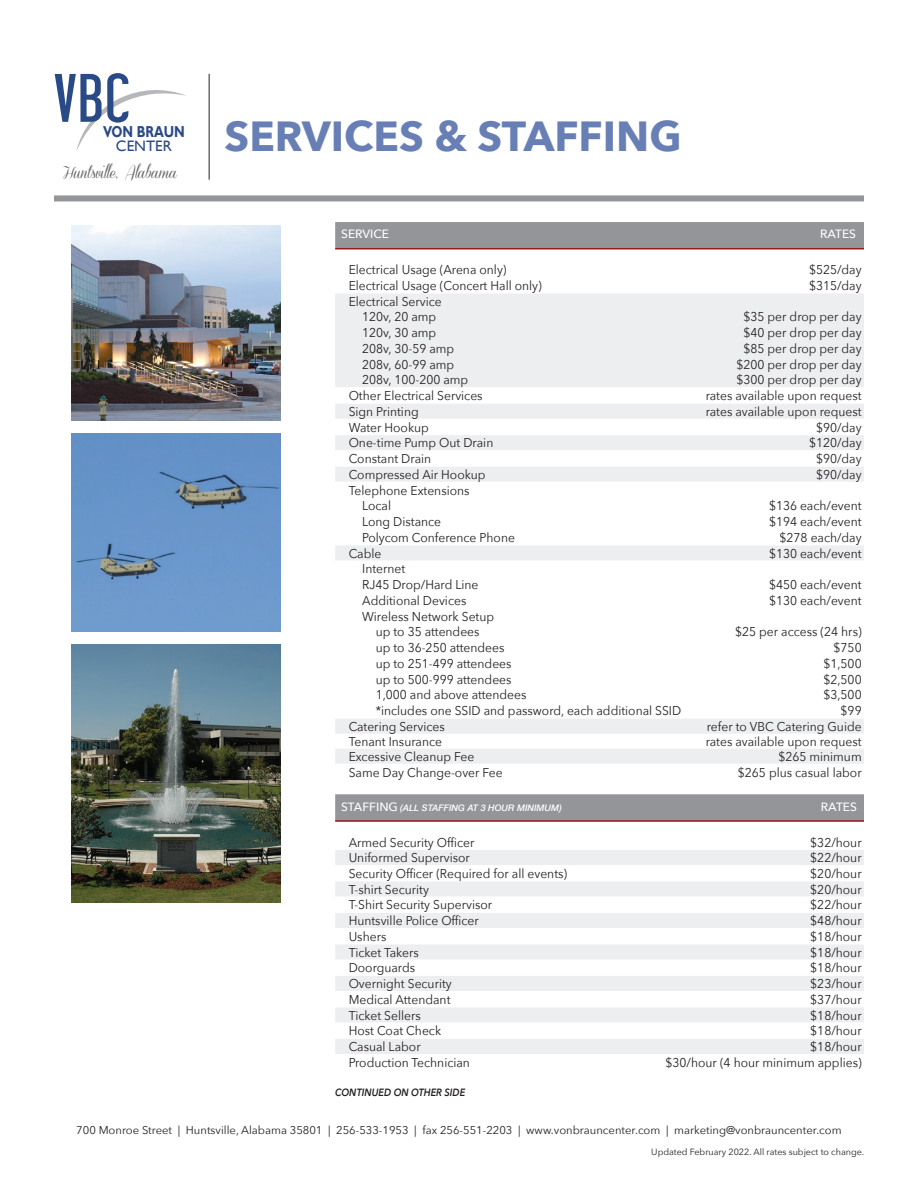
<style>
.page{position:relative;width:918px;height:1188px;background:#fff}
.page>*{position:absolute;margin:0;border:0;box-sizing:border-box;transform-origin:0 0}
.t1{font:61.2px "Libel Suit";color:#2a4987;scale:1.13 1}
.t2{font:700 42px "Avenir Next";color:#677fb5}
.t3{font:700 15.9px "Gill Sans";color:#2a4987;scale:.8 1}
.t4{font:15.15px "Gill Sans";color:#2a4987}
.t5{font:14.1px "Coneria Script Demo";color:#636366}
.t6{font:12.75px/15.8px "Avenir Next";color:#231f20;scale:.95 1}
.t7{font:500 12px "Avenir Next";color:#fff}
.t8{font:11.25px "Avenir Next";color:#231f20}
.t9{font:italic 600 10.5px "Avenir Next";color:#231f20;scale:.9 1}
.t10{font:9px "Avenir Next";color:#231f20}
.t11{font:italic 500 9px "Helvetica Neue";color:#fff}
.s1{font-family:"Avenir Next";font-style:normal;font-size:12px}
</style>
<div class="page">
<div style="left:54px;top:195px;width:810px;height:6px;background:#939598"></div>
<svg style="left:76px;top:90px;width:110px;height:61px"></svg>
<hr style="left:208px;top:74px;width:2px;height:106px;background:#6c6d70">
<div style="left:335px;top:300px;width:529px;height:80px;background:#edeef0"></div>
<img style="left:72px;top:645px;width:209px;height:258px">
<div style="left:335px;top:222px;width:529px;height:27px;background:#939598"></div>
<hr style="left:335px;top:248px;width:529px;height:1px;background:#951a1d">
<div style="left:335px;top:293px;width:529px;height:15px;background:#edeef0"></div>
<div style="left:335px;top:372px;width:529px;height:15px;background:#edeef0"></div>
<div style="left:335px;top:404px;width:529px;height:15px;background:#edeef0"></div>
<div style="left:335px;top:435px;width:529px;height:15px;background:#edeef0"></div>
<div style="left:335px;top:467px;width:529px;height:15px;background:#edeef0"></div>
<div style="left:335px;top:545px;width:529px;height:15px;background:#edeef0"></div>
<div style="left:335px;top:719px;width:529px;height:15px;background:#edeef0"></div>
<div style="left:335px;top:749px;width:529px;height:15px;background:#edeef0"></div>
<div style="left:335px;top:794px;width:529px;height:27px;background:#939598"></div>
<hr style="left:335px;top:820px;width:529px;height:2px;background:#951a1d">
<div style="left:335px;top:850px;width:529px;height:15px;background:#edeef0"></div>
<div style="left:335px;top:881px;width:529px;height:15px;background:#edeef0"></div>
<div style="left:335px;top:913px;width:529px;height:15px;background:#edeef0"></div>
<div style="left:335px;top:944px;width:529px;height:15px;background:#edeef0"></div>
<div style="left:335px;top:976px;width:529px;height:15px;background:#edeef0"></div>
<div style="left:335px;top:1007px;width:529px;height:15px;background:#edeef0"></div>
<div style="left:335px;top:1039px;width:529px;height:15px;background:#edeef0"></div>
<img style="left:72px;top:225px;width:209px;height:195px">
<div style="left:72px;top:433px;width:209px;height:198px;background:#6995cb"></div>
<h1 class="t1" style="left:54px;top:61px;width:69px">VBC</h1>
<p class="t3" style="left:103px;top:122px;width:104px">VON BRAUN</p>
<p class="t4" style="left:116px;top:137px;width:57px">CENTER</p>
<p class="t5" style="left:63px;top:164px;width:116px">Huntsville, Alabama</p>
<h2 class="t2" style="left:225px;top:100px;width:458px">SERVICES &amp; STAFFING</h2>
<p class="t7" style="left:341px;top:224px;width:49px">SERVICE</p>
<p class="t7" style="left:820px;top:224px;width:38px">RATES</p>
<p class="t6" style="left:349px;top:261px;width:168px">Electrical Usage (Arena only)</p>
<p class="t6" style="left:809px;top:261px;width:57px">$525/day</p>
<p class="t6" style="left:349px;top:277px;width:205px">Electrical Usage (Concert Hall only)</p>
<p class="t6" style="left:809px;top:277px;width:57px">$315/day</p>
<p class="t6" style="left:362px;top:293px;width:85px;text-indent:-13px">Electrical Service<br>120v, 20 amp</p>
<p class="t6" style="left:744px;top:309px;width:126px">$35 per drop per day</p>
<p class="t6" style="left:362px;top:324px;width:80px">120v, 30 amp</p>
<p class="t6" style="left:744px;top:324px;width:126px">$40 per drop per day</p>
<p class="t6" style="left:362px;top:340px;width:98px">208v, 30-59 amp</p>
<p class="t6" style="left:744px;top:340px;width:126px">$85 per drop per day</p>
<p class="t6" style="left:362px;top:356px;width:98px">208v, 60-99 amp</p>
<p class="t6" style="left:736px;top:356px;width:133px">$200 per drop per day</p>
<p class="t6" style="left:362px;top:372px;width:113px">208v, 100-200 amp</p>
<p class="t6" style="left:736px;top:372px;width:133px">$300 per drop per day</p>
<p class="t6" style="left:349px;top:387px;width:143px">Other Electrical Services</p>
<p class="t6" style="left:706px;top:387px;width:166px">rates available upon request</p>
<p class="t6" style="left:349px;top:403px;width:75px">Sign Printing</p>
<p class="t6" style="left:706px;top:403px;width:166px">rates available upon request</p>
<p class="t6" style="left:349px;top:419px;width:86px">Water Hookup</p>
<p class="t6" style="left:816px;top:419px;width:50px">$90/day</p>
<p class="t6" style="left:349px;top:435px;width:154px">One-time Pump Out Drain</p>
<p class="t6" style="left:809px;top:435px;width:57px">$120/day</p>
<p class="t6" style="left:349px;top:450px;width:88px">Constant Drain</p>
<p class="t6" style="left:816px;top:450px;width:50px">$90/day</p>
<p class="t6" style="left:349px;top:466px;width:145px">Compressed Air Hookup</p>
<p class="t6" style="left:816px;top:466px;width:50px">$90/day</p>
<p class="t6" style="left:362px;top:482px;width:115px;text-indent:-13px">Telephone Extensions<br>Local</p>
<p class="t6" style="left:769px;top:498px;width:99px">$136 each/event</p>
<p class="t6" style="left:362px;top:513px;width:85px">Long Distance</p>
<p class="t6" style="left:769px;top:513px;width:99px">$194 each/event</p>
<p class="t6" style="left:362px;top:529px;width:162px">Polycom Conference Phone</p>
<p class="t6" style="left:780px;top:529px;width:88px">$278 each/day</p>
<p class="t6" style="left:349px;top:545px;width:36px">Cable</p>
<p class="t6" style="left:769px;top:545px;width:99px">$130 each/event</p>
<p class="t6" style="left:362px;top:561px;width:124px">Internet<br>RJ45 Drop/Hard Line</p>
<p class="t6" style="left:769px;top:576px;width:99px">$450 each/event</p>
<p class="t6" style="left:362px;top:592px;width:111px">Additional Devices</p>
<p class="t6" style="left:769px;top:592px;width:99px">$130 each/event</p>
<p class="t6" style="left:362px;top:608px;width:140px;text-align:center">Wireless Network Setup up to 35 attendees</p>
<p class="t6" style="left:735px;top:624px;width:135px">$25 per access (24 hrs)</p>
<p class="t6" style="left:376px;top:639px;width:137px">up to 36-250 attendees</p>
<p class="t6" style="left:834px;top:639px;width:31px">$750</p>
<p class="t6" style="left:376px;top:655px;width:145px">up to 251-499 attendees</p>
<p class="t6" style="left:823px;top:655px;width:42px">$1,500</p>
<p class="t6" style="left:376px;top:671px;width:145px">up to 500-999 attendees</p>
<p class="t6" style="left:823px;top:671px;width:42px">$2,500</p>
<p class="t6" style="left:376px;top:687px;width:160px">1,000 and above attendees</p>
<p class="t6" style="left:823px;top:687px;width:42px">$3,500</p>
<p class="t6" style="left:376px;top:702px;width:323px">*includes one SSID and password, each additional SSID</p>
<p class="t6" style="left:841px;top:702px;width:24px">$99</p>
<p class="t6" style="left:349px;top:718px;width:103px">Catering Services</p>
<p class="t6" style="left:707px;top:718px;width:165px">refer to VBC Catering Guide</p>
<p class="t6" style="left:349px;top:733px;width:100px">Tenant Insurance</p>
<p class="t6" style="left:706px;top:733px;width:166px">rates available upon request</p>
<p class="t6" style="left:349px;top:748px;width:134px">Excessive Cleanup Fee</p>
<p class="t6" style="left:778px;top:748px;width:89px">$265 minimum</p>
<p class="t6" style="left:349px;top:764px;width:164px">Same Day Change-over Fee</p>
<p class="t6" style="left:738px;top:764px;width:132px">$265 plus casual labor</p>
<p class="t11" style="left:341px;top:800px;width:222px"><span class="s1">STAFFING</span> (ALL STAFFING AT 3 HOUR MINIMUM)</p>
<p class="t7" style="left:821px;top:796px;width:38px">RATES</p>
<p class="t6" style="left:349px;top:834px;width:134px">Armed Security Officer</p>
<p class="t6" style="left:810px;top:834px;width:56px">$32/hour</p>
<p class="t6" style="left:349px;top:849px;width:129px">Uniformed Supervisor</p>
<p class="t6" style="left:810px;top:849px;width:56px">$22/hour</p>
<p class="t6" style="left:349px;top:865px;width:231px">Security Officer (Required for all events)</p>
<p class="t6" style="left:810px;top:865px;width:56px">$20/hour</p>
<p class="t6" style="left:349px;top:881px;width:86px">T-shirt Security</p>
<p class="t6" style="left:810px;top:881px;width:56px">$20/hour</p>
<p class="t6" style="left:349px;top:897px;width:153px">T-Shirt Security Supervisor</p>
<p class="t6" style="left:810px;top:897px;width:56px">$22/hour</p>
<p class="t6" style="left:349px;top:912px;width:139px">Huntsville Police Officer</p>
<p class="t6" style="left:810px;top:912px;width:56px">$48/hour</p>
<p class="t6" style="left:349px;top:928px;width:41px">Ushers</p>
<p class="t6" style="left:810px;top:928px;width:56px">$18/hour</p>
<p class="t6" style="left:349px;top:944px;width:75px">Ticket Takers</p>
<p class="t6" style="left:810px;top:944px;width:56px">$18/hour</p>
<p class="t6" style="left:349px;top:960px;width:72px">Doorguards</p>
<p class="t6" style="left:810px;top:960px;width:56px">$18/hour</p>
<p class="t6" style="left:349px;top:975px;width:110px">Overnight Security</p>
<p class="t6" style="left:810px;top:975px;width:56px">$23/hour</p>
<p class="t6" style="left:349px;top:991px;width:109px">Medical Attendant</p>
<p class="t6" style="left:810px;top:991px;width:56px">$37/hour</p>
<p class="t6" style="left:349px;top:1007px;width:77px">Ticket Sellers</p>
<p class="t6" style="left:810px;top:1007px;width:56px">$18/hour</p>
<p class="t6" style="left:349px;top:1023px;width:99px">Host Coat Check</p>
<p class="t6" style="left:810px;top:1023px;width:56px">$18/hour</p>
<p class="t6" style="left:349px;top:1038px;width:77px">Casual Labor</p>
<p class="t6" style="left:810px;top:1038px;width:56px">$18/hour</p>
<p class="t6" style="left:349px;top:1054px;width:129px">Production Technician</p>
<p class="t6" style="left:666px;top:1054px;width:208px">$30/hour (4 hour minimum applies)</p>
<p class="t9" style="left:335px;top:1083px;width:146px">CONTINUED ON OTHER SIDE</p>
<p class="t8" style="left:76px;top:1120px;width:767px">700 Monroe Street | Huntsville, Alabama 35801 | 256-533-1953 | fax 256-551-2203 | www.vonbrauncenter.com | marketing@vonbrauncenter.com</p>
<p class="t10" style="left:651px;top:1144px;width:214px">Updated February 2022. All rates subject to change.</p>
</div>
